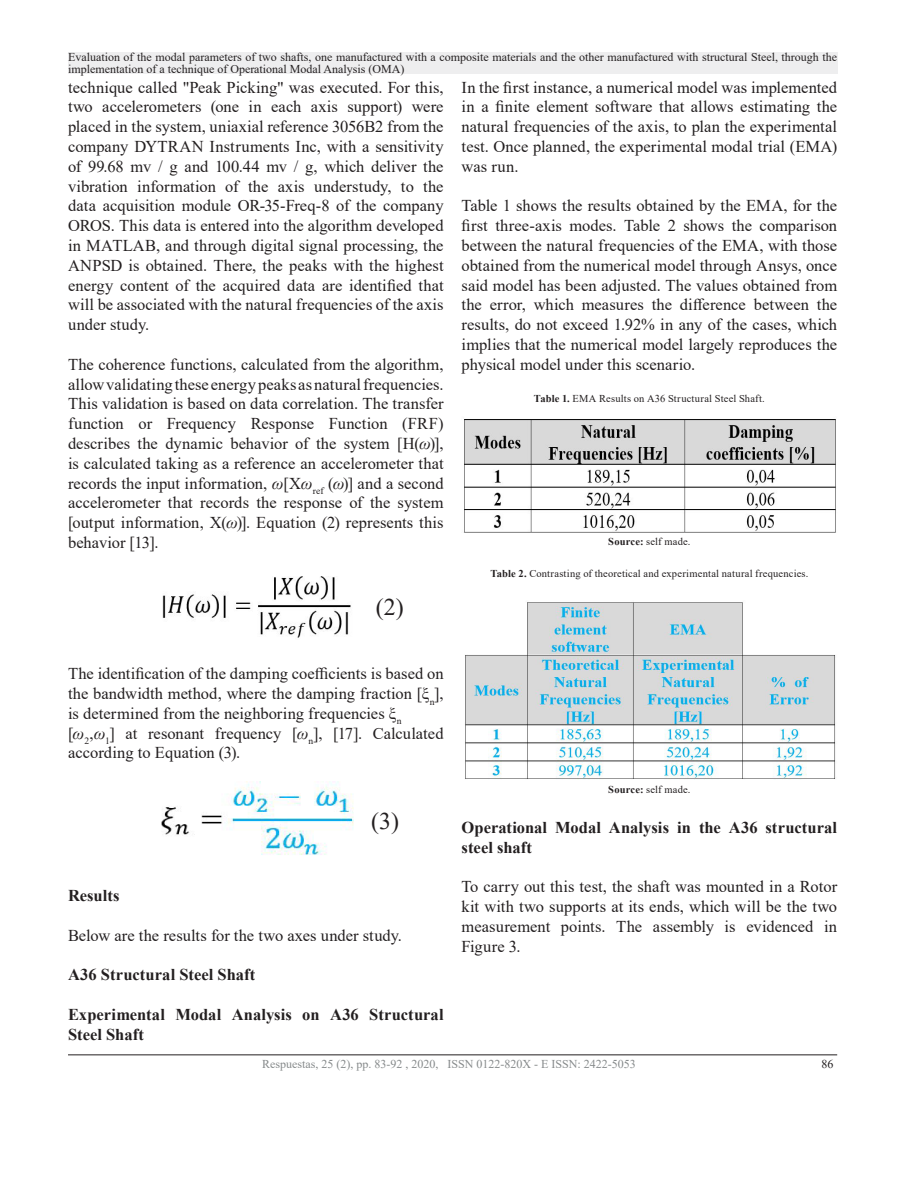
<style>
.page{position:relative;width:918px;height:1188px;background:#fff}
.page>*{position:absolute;margin:0;border:0;box-sizing:border-box;transform-origin:0 0}
.Título_1{font:23.85px "Times New Roman";color:#231f20}
.Estilo_de_párrafo_2{font:16.5px/19.8px "Times New Roman";color:#231f20;text-align:justify}
.Estilo_de_párrafo_2-2{font:700 16.5px/19.8px "Times New Roman";letter-spacing:.005em;color:#231f20}
.t1{font:12px/12px "Times New Roman";color:#231f20}
.t2{font:12px "Times New Roman";color:#868a8b}
.Estilo_de_párrafo_2-3{font:10.5px "Times New Roman";letter-spacing:.02em;color:#231f20}
.s1{font-style:italic}
.s2{font-weight:700}
</style>
<div class="page">
<div style="left:68px;top:52px;width:769px;height:21px;background:#eeeeef"></div>
<hr style="left:68px;top:1054px;width:769px;height:1px;background:#231f20">
<img style="left:162px;top:576px;width:189px;height:62px">
<img style="left:161px;top:782px;width:193px;height:73px">
<img style="left:464px;top:419px;width:372px;height:113px">
<img style="left:465px;top:602px;width:371px;height:178px">
<p class="t1" style="left:68px;top:50px;width:771px">Evaluation of the modal parameters of two shafts, one manufactured with a composite materials and the other manufactured with structural Steel, through the implementation of a technique of Operational Modal Analysis (OMA)</p>
<p class="Estilo_de_párrafo_2" style="left:68px;top:77px;width:377px">technique called "Peak Picking" was executed. For this, two accelerometers (one in each axis support) were placed in the system, uniaxial reference 3056B2 from the company DYTRAN Instruments Inc, with a sensitivity of 99.68 mv / g and 100.44 mv / g, which deliver the vibration information of the axis understudy, to the data acquisition module OR-35-Freq-8 of the company OROS. This data is entered into the algorithm developed in MATLAB, and through digital signal processing, the ANPSD is obtained. There, the peaks with the highest energy content of the acquired data are identified that will be associated with the natural frequencies of the axis under study.</p>
<p class="Estilo_de_párrafo_2" style="left:68px;top:354px;width:377px">The coherence functions, calculated from the algorithm, allow validating these energy peaks as natural frequencies.<br>This validation is based on data correlation. The transfer function or Frequency Response Function (FRF) describes the dynamic behavior of the system [H(<span class="s1">ω</span>)], is calculated taking as a reference an accelerometer that records the input information, <span class="s1">ω</span>[X<span class="s1">ω</span><sub>ref</sub> (<span class="s1">ω</span>)] and a second accelerometer that records the response of the system [output information, X(<span class="s1">ω</span>)]. Equation (2) represents this behavior [13].</p>
<p class="Estilo_de_párrafo_2" style="left:462px;top:77px;width:377px">In the first instance, a numerical model was implemented in a finite element software that allows estimating the natural frequencies of the axis, to plan the experimental test. Once planned, the experimental modal trial (EMA) was run.</p>
<p class="Estilo_de_párrafo_2" style="left:462px;top:195px;width:377px">Table 1 shows the results obtained by the EMA, for the first three-axis modes. Table 2 shows the comparison between the natural frequencies of the EMA, with those obtained from the numerical model through Ansys, once said model has been adjusted. The values obtained from the error, which measures the difference between the results, do not exceed 1.92% in any of the cases, which implies that the numerical model largely reproduces the physical model under this scenario.</p>
<p class="Estilo_de_párrafo_2-3" style="left:534px;top:391px;width:232px"><span class="s2">Table 1.</span> EMA Results on A36 Structural Steel Shaft.</p>
<p class="Estilo_de_párrafo_2-3" style="left:608px;top:534px;width:84px"><span class="s2">Source:</span> self made.</p>
<p class="Estilo_de_párrafo_2-3" style="left:490px;top:566px;width:320px"><span class="s2">Table 2.</span> Contrasting of theoretical and experimental natural frequencies.</p>
<p class="Título_1" style="left:376px;top:590px;width:29px">(2)</p>
<p class="Estilo_de_párrafo_2" style="left:68px;top:663px;width:377px">The identification of the damping coefficients is based on the bandwidth method, where the damping fraction [ξ<sub>n</sub>], is determined from the neighboring frequencies ξ<sub>n</sub></p>
<p class="Estilo_de_párrafo_2" style="left:68px;top:723px;width:377px">[<span class="s1">ω</span><sub>2</sub>,<span class="s1">ω</span><sub>1</sub>] at resonant frequency [<span class="s1">ω</span><sub>n</sub>], [17]. Calculated according to Equation (3).</p>
<p class="Título_1" style="left:371px;top:804px;width:29px">(3)</p>
<p class="Estilo_de_párrafo_2-2" style="left:68px;top:885px;width:53px">Results</p>
<p class="Estilo_de_párrafo_2" style="left:68px;top:925px;width:336px">Below are the results for the two axes under study.</p>
<p class="Estilo_de_párrafo_2-2" style="left:68px;top:964px;width:189px">A36 Structural Steel Shaft</p>
<p class="Estilo_de_párrafo_2-2" style="left:68px;top:1004px;width:377px">Experimental Modal Analysis on A36 Structural<br>Steel Shaft</p>
<p class="Estilo_de_párrafo_2-3" style="left:608px;top:782px;width:84px"><span class="s2">Source:</span> self made.</p>
<p class="Estilo_de_párrafo_2-2" style="left:462px;top:817px;width:377px">Operational Modal Analysis in the A36 structural steel shaft</p>
<p class="Estilo_de_párrafo_2" style="left:462px;top:876px;width:377px">To carry out this test, the shaft was mounted in a Rotor kit with two supports at its ends, which will be the two measurement points. The assembly is evidenced in Figure 3.</p>
<p class="t2" style="left:262px;top:1056px;width:375px">Respuestas, 25 (2), pp. 83-92 , 2020, ISSN 0122-820X - E ISSN: 2422-5053</p>
<p class="t1" style="left:821px;top:1058px;width:13px">86</p>
</div>
